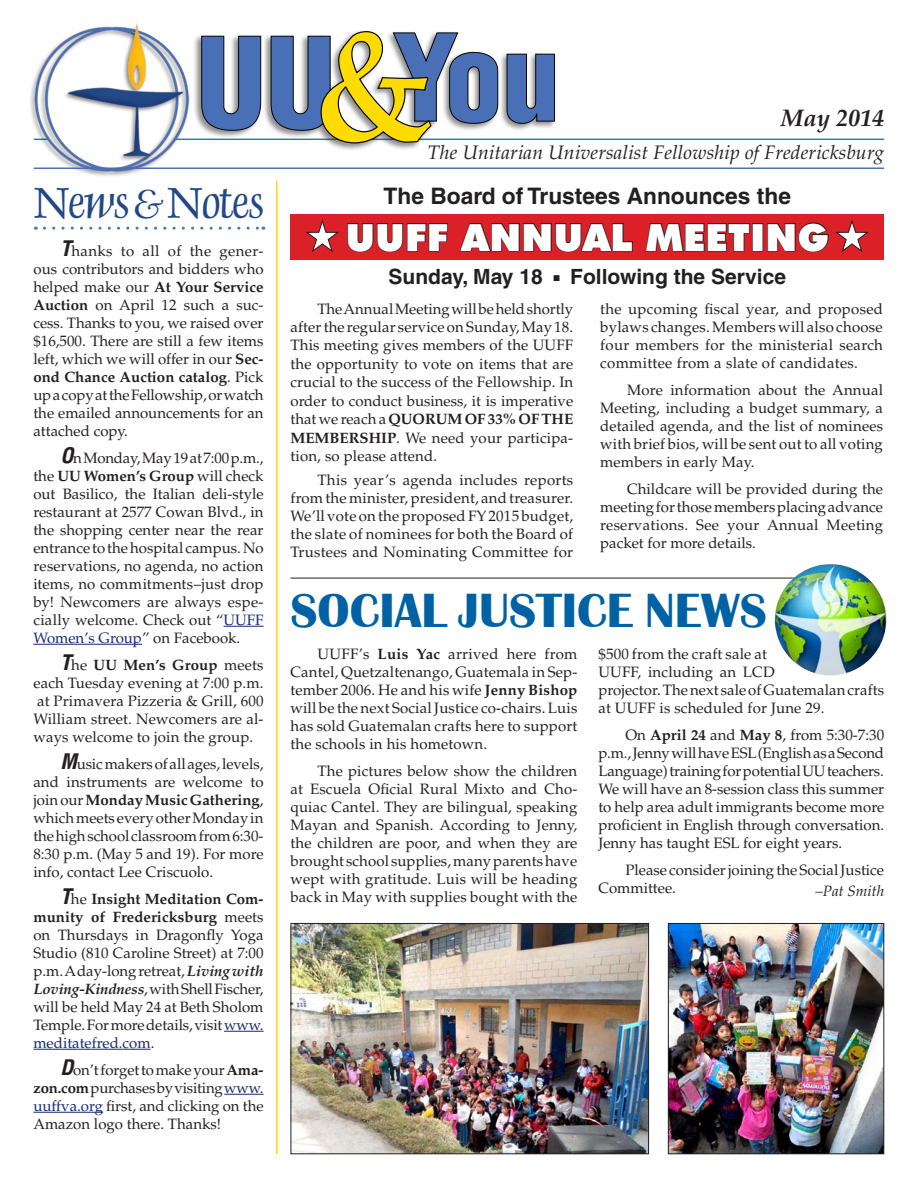
<style>
.page{position:relative;width:918px;height:1188px;background:#fff}
.page>*{position:absolute;margin:0;border:0;box-sizing:border-box;transform-origin:0 0}
.t1{font:700 49.5px "Britannic";color:#0062a5}
.t2{font:49.5px "Dauphin";letter-spacing:-.03em;color:#214985;scale:.96 1}
.t3{font:900 37.5px "Futura BT";letter-spacing:.01em;color:#fff}
.t4{font:italic 700 24px "Palatino";color:#231f20}
.t5{font:700 22.8px "Helvetica";color:#231f20}
.t6{font:700 21px "Helvetica";color:#231f20}
.t7{font:italic 19.5px "Palatino";letter-spacing:.01em;color:#231f20}
.t8{font:15px/18px "Palatino";letter-spacing:.01em;color:#231f20;text-align:justify}
.t9{font:italic 15px "Palatino";color:#231f20}
.s1{font-family:"Aldine 401 BT Italic A";font-size:42px}
.s2{font-family:"Helvetica";font-weight:700;font-style:italic;font-stretch:condensed;font-size:21px}
.s3{font-weight:700}
.s4{color:#142a76}
.s5{font-weight:700;font-style:italic}
</style>
<div class="page">
<hr style="left:276px;top:181px;width:2px;height:973px;background:#ffdc01">
<div style="left:290px;top:214px;width:594px;height:45px;background:#dc2027"></div>
<hr style="left:174px;top:139px;width:710px;height:1px;background:#4970b7">
<img style="left:30px;top:23px;width:170px;height:153px">
<div style="left:192px;top:29px;width:366px;height:123px;background:#231f20;opacity:.5"></div>
<svg style="left:506px;top:53px;width:49px;height:71px;background:#5a76a9"></svg>
<svg style="left:201px;top:35px;width:61px;height:96px;background:#6983b3"></svg>
<svg style="left:270px;top:30px;width:229px;height:114px"></svg>
<hr style="left:34px;top:168px;width:850px;height:1px;background:#4970b7">
<hr style="left:224px;top:626px;width:40px;height:1px;background:#142a76">
<hr style="left:33px;top:644px;width:109px;height:1px;background:#142a76">
<hr style="left:224px;top:1031px;width:40px;height:1px;background:#142a76">
<hr style="left:33px;top:1049px;width:118px;height:1px;background:#142a76">
<hr style="left:224px;top:1094px;width:40px;height:1px;background:#142a76">
<hr style="left:33px;top:1112px;width:70px;height:1px;background:#142a76">
<svg style="left:44px;top:227px;width:220px;height:3px"></svg>
<img style="left:293px;top:925px;width:354px;height:227px">
<div style="left:291px;top:923px;width:358px;height:231px;border:1px solid #231f20"></div>
<img style="left:670px;top:925px;width:212px;height:227px">
<div style="left:668px;top:923px;width:216px;height:231px;border:1px solid #231f20"></div>
<svg style="left:347px;top:223px;width:101px;height:30px"></svg>
<svg style="left:459px;top:223px;width:174px;height:30px"></svg>
<svg style="left:645px;top:223px;width:105px;height:29px"></svg>
<div style="left:752px;top:223px;width:11px;height:28px;border:2px solid #231f20"></div>
<hr style="left:290px;top:578px;width:561px;height:1px;background:#231f20">
<svg style="left:767px;top:220px;width:102px;height:33px"></svg>
<svg style="left:305px;top:220px;width:34px;height:33px"></svg>
<img style="left:763px;top:564px;width:124px;height:112px">
<h1 class="t2" style="left:34px;top:172px;width:241px">News <span class="s1">&amp;</span> Notes</h1>
<p class="t8" style="left:33px;top:242px;width:232px;text-indent:27px"><span class="s2">T</span>hanks to all of the gener&shy;ous contributors and bidders who helped make our <span class="s3">At Your Service Auction</span> on April 12 such a suc&shy;cess. Thanks to you, we raised over $16,500. There are still a few items left, which we will offer in our <span class="s3">Sec&shy;ond Chance Auction catalog</span>. Pick up a copy at the Fellowship, or watch the emailed announcements for an attached copy.</p>
<p class="t8" style="left:33px;top:449px;width:232px;text-indent:27px"><span class="s2">O</span>n Monday, May 19 at 7:00 p.m., the <span class="s3">UU Women’s Group</span> will check out Basilico, the Italian deli-style restaurant at 2577 Cowan Blvd., in the shopping center near the rear entrance to the hospital campus. No reservations, no agenda, no action items, no commitments–just drop by! Newcomers are always espe&shy;cially welcome. Check out “<span class="s4">UUFF Women’s Group</span>” on Facebook.</p>
<p class="t8" style="left:33px;top:656px;width:232px;text-indent:27px"><span class="s2">T</span>he <span class="s3">UU Men’s Group</span> meets each Tuesday evening at 7:00 p.m. at Primavera Pizzeria &amp; Grill, 600<br>William street. Newcomers are al&shy;ways welcome to join the group.</p>
<p class="t8" style="left:33px;top:755px;width:232px;text-indent:27px"><span class="s2">M</span>usic makers of all ages, levels, and instruments are welcome to join our <span class="s3">Monday Music Gathering</span>, which meets every other Monday in the high school classroom from 6:30- 8:30 p.m. (May 5 and 19). For more info, contact Lee Criscuolo.</p>
<p class="t8" style="left:33px;top:890px;width:232px;text-indent:27px"><span class="s2">T</span>he <span class="s3">Insight Meditation Com&shy;munity of Fredericksburg</span> meets on Thursdays in Dragonfly Yoga Studio (810 Caroline Street) at 7:00 p.m. A day-long retreat, <span class="s5">Living with Loving-Kindness</span>, with Shell Fischer, will be held May 24 at Beth Sholom Temple. For more details, visit <span class="s4">www. meditatefred.com</span>.</p>
<p class="t8" style="left:33px;top:1061px;width:232px;text-indent:27px"><span class="s2">D</span>on’t forget to make your <span class="s3">Ama&shy;zon.com</span> purchases by visiting <span class="s4">www. uuffva.org</span> first, and clicking on the Amazon logo there. Thanks!</p>
<h3 class="t4" style="left:781px;top:104px;width:105px">May 2014</h3>
<h3 class="t7" style="left:428px;top:141px;width:458px">The Unitarian Universalist Fellowship of Fredericksburg</h3>
<h3 class="t5" style="left:384px;top:182px;width:409px">The Board of Trustees Announces the</h3>
<h2 class="t3" style="left:346px;top:214px;width:485px">UUFF ANNUAL MEETING</h2>
<h3 class="t6" style="left:389px;top:264px;width:156px">Sunday, May 18</h3>
<h3 class="t6" style="left:553px;top:264px;width:234px">■ Following the Service</h3>
<p class="t8" style="left:290px;top:300px;width:284px;line-height:18.5px;text-indent:27px">The Annual Meeting will be held shortly after the regular service on Sunday, May 18.<br>This meeting gives members of the UUFF the opportunity to vote on items that are crucial to the success of the Fellowship. In order to conduct business, it is imperative that we reach a <span class="s3">QUORUM OF 33% OF THE MEMBERSHIP</span>. We need your participa&shy;tion, so please attend.</p>
<p class="t8" style="left:290px;top:471px;width:284px;text-indent:27px">This year’s agenda includes reports from the minister, president, and treasurer.<br>We’ll vote on the proposed FY 2015 budget, the slate of nominees for both the Board of Trustees and Nominating Committee for</p>
<p class="t8" style="left:600px;top:300px;width:284px">the upcoming fiscal year, and proposed bylaws changes. Members will also choose four members for the ministerial search committee from a slate of candidates.</p>
<p class="t8" style="left:600px;top:381px;width:284px;text-indent:27px">More information about the Annual Meeting, including a budget summary, a detailed agenda, and the list of nominees with brief bios, will be sent out to all voting members in early May.</p>
<p class="t8" style="left:600px;top:480px;width:284px;text-indent:27px">Childcare will be provided during the meeting for those members placing advance reservations. See your Annual Meeting packet for more details.</p>
<h1 class="t1" style="left:290px;top:583px;width:478px">SOCIAL JUSTICE NEWS</h1>
<p class="t8" style="left:598px;top:645px;width:287px;text-align:left">$500 from the craft sale at<br>UUFF, including an LCD<br>projector. The next sale of Guatemalan crafts at UUFF is scheduled for June 29.</p>
<p class="t8" style="left:598px;top:726px;width:287px;text-indent:27px">On <span class="s3">April 24</span> and <span class="s3">May 8</span>, from 5:30-7:30 p.m., Jenny will have ESL (English as a Second Language) training for potential UU teachers.<br>We will have an 8-session class this summer to help area adult immigrants become more proficient in English through conversation.<br>Jenny has taught ESL for eight years.</p>
<p class="t8" style="left:598px;top:861px;width:287px;text-indent:27px">Please consider joining the Social Justice<br>Committee.</p>
<p class="t8" style="left:290px;top:645px;width:288px;text-indent:27px">UUFF’s <span class="s3">Luis Yac</span> arrived here from Cantel, Quetzaltenango, Guatemala in Sep&shy;tember 2006. He and his wife <span class="s3">Jenny Bishop </span>will be the next Social Justice co-chairs. Luis has sold Guatemalan crafts here to support the schools in his hometown.</p>
<p class="t8" style="left:290px;top:762px;width:288px;text-indent:27px">The pictures below show the children at Escuela Oficial Rural Mixto and Cho&shy;quiac Cantel. They are bilingual, speaking Mayan and Spanish. According to Jenny, the children are poor, and when they are brought school supplies, many parents have wept with gratitude. Luis will be heading back in May with supplies bought with the</p>
<p class="t9" style="left:815px;top:883px;width:70px">–Pat Smith</p>
</div>
